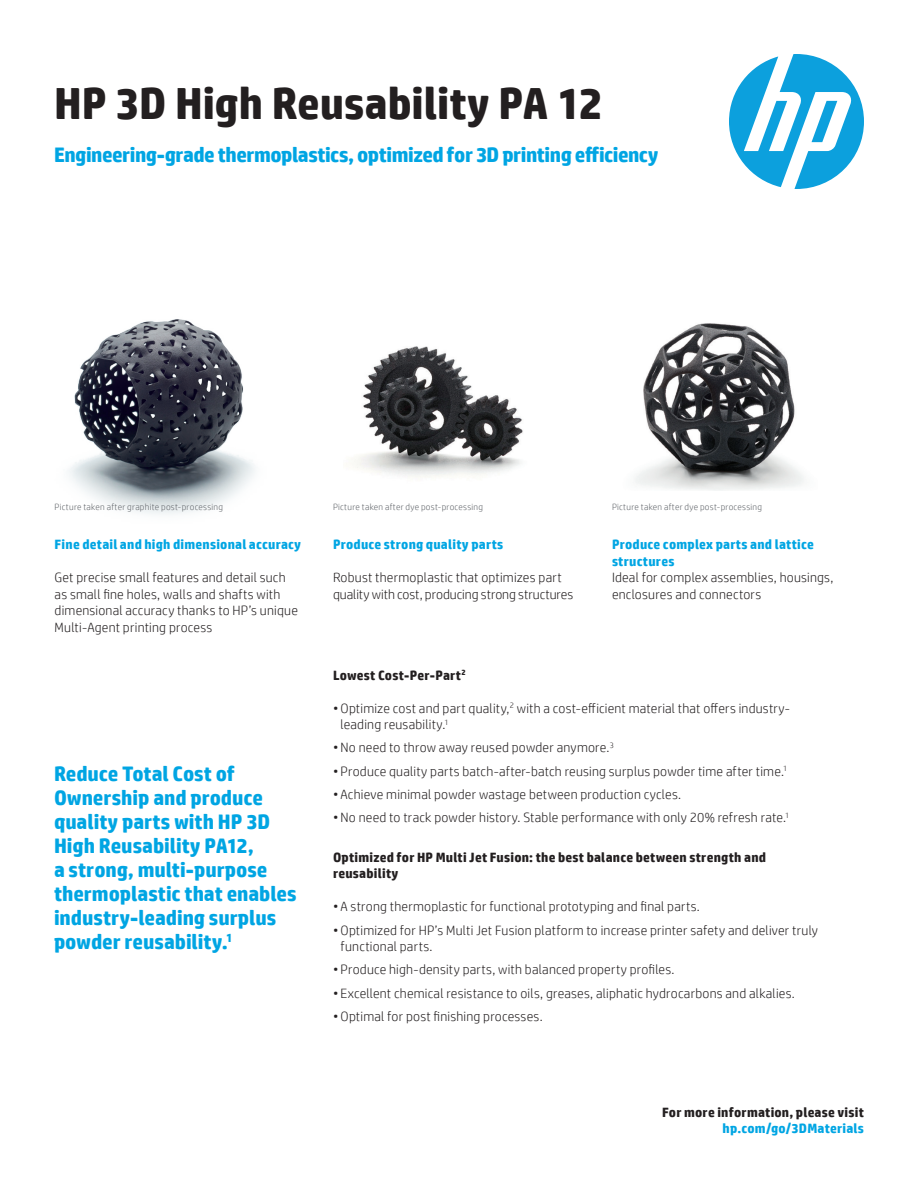
<style>
.page{position:relative;width:918px;height:1188px;background:#fff}
.page>*{position:absolute;margin:0;border:0;box-sizing:border-box;transform-origin:0 0}
.Cover_headline_30_32{font:700 45px "HP Simplified";color:#231f20}
.Subhead_14_16_bold_b{font:700 21px/24px "HP Simplified";letter-spacing:-.005em;color:#00a5e3}
.Cover_subhead_14_16{font:700 21px "HP Simplified";letter-spacing:-.025em;color:#00a5e3}
.Body_header_bold_-_B{font:300 13.5px/16.5px "HP Simplified";letter-spacing:.015em;color:#231f20}
.Body_header_bold{font:700 13.5px/16.5px "HP Simplified";letter-spacing:.015em;color:#231f20}
.Body_header_bold_-_B-2{font:700 13.5px/16.5px "HP Simplified";letter-spacing:.015em;color:#00a5e3}
.Footnotes{font:300 9px "HP Simplified";letter-spacing:.03em;color:#5f6368}
</style>
<div class="page">
<svg style="left:729px;top:54px;width:135px;height:135px"></svg>
<img style="left:68px;top:319px;width:187px;height:195px">
<img style="left:354px;top:346px;width:169px;height:131px">
<img style="left:635px;top:323px;width:169px;height:168px">
<p class="Cover_headline_30_32" style="left:54px;top:74px;width:550px">HP 3D High Reusability PA 12</p>
<p class="Cover_subhead_14_16" style="left:54px;top:141px;width:606px">Engineering-grade thermoplastics, optimized for 3D printing efficiency</p>
<p class="Footnotes" style="left:55px;top:501px;width:170px">Picture taken after graphite post-processing</p>
<p class="Footnotes" style="left:333px;top:501px;width:152px">Picture taken after dye post-processing</p>
<p class="Footnotes" style="left:612px;top:501px;width:152px">Picture taken after dye post-processing</p>
<p class="Body_header_bold_-_B-2" style="left:55px;top:536px;width:248px">Fine detail and high dimensional accuracy</p>
<p class="Body_header_bold_-_B" style="left:55px;top:569px;width:245px">Get precise small features and detail such as small fine holes, walls and shafts with dimensional accuracy thanks to HP’s unique Multi-Agent printing process</p>
<p class="Subhead_14_16_bold_b" style="left:54px;top:762px;width:244px">Reduce Total Cost of<br>Ownership and produce quality parts with HP 3D<br>High Reusability PA12,<br>a strong, multi-purpose thermoplastic that enables industry-leading surplus powder reusability.<sup>1</sup></p>
<p class="Body_header_bold_-_B-2" style="left:333px;top:536px;width:172px">Produce strong quality parts</p>
<p class="Body_header_bold_-_B" style="left:333px;top:569px;width:242px">Robust thermoplastic that optimizes part quality with cost, producing strong structures</p>
<p class="Body_header_bold_-_B-2" style="left:612px;top:536px;width:204px">Produce complex parts and lattice structures</p>
<p class="Body_header_bold_-_B" style="left:612px;top:569px;width:223px">Ideal for complex assemblies, housings, enclosures and connectors</p>
<p class="Body_header_bold" style="left:333px;top:667px;width:134px">Lowest Cost-Per-Part<sup>2</sup></p>
<p class="Body_header_bold_-_B" style="left:341px;top:699px;width:451px;text-indent:-8px">• Optimize cost and part quality,<sup>2</sup> with a cost-efficient material that offers industry&shy;leading reusability.<sup>1</sup></p>
<p class="Body_header_bold_-_B" style="left:333px;top:739px;width:283px">• No need to throw away reused powder anymore.<sup>3</sup></p>
<p class="Body_header_bold_-_B" style="left:333px;top:762px;width:456px">• Produce quality parts batch-after-batch reusing surplus powder time after time.<sup>1</sup></p>
<p class="Body_header_bold_-_B" style="left:333px;top:786px;width:350px">• Achieve minimal powder wastage between production cycles.</p>
<p class="Body_header_bold_-_B" style="left:333px;top:809px;width:458px">• No need to track powder history. Stable performance with only 20% refresh rate.<sup>1</sup></p>
<p class="Body_header_bold" style="left:333px;top:849px;width:435px">Optimized for HP Multi Jet Fusion: the best balance between strength and reusability</p>
<p class="Body_header_bold_-_B" style="left:333px;top:898px;width:368px">• A strong thermoplastic for functional prototyping and final parts.</p>
<p class="Body_header_bold_-_B" style="left:341px;top:921px;width:479px;text-indent:-8px">• Optimized for HP’s Multi Jet Fusion platform to increase printer safety and deliver truly functional parts.</p>
<p class="Body_header_bold_-_B" style="left:333px;top:961px;width:343px">• Produce high-density parts, with balanced property profiles.</p>
<p class="Body_header_bold_-_B" style="left:333px;top:984px;width:463px">• Excellent chemical resistance to oils, greases, aliphatic hydrocarbons and alkalies.</p>
<p class="Body_header_bold_-_B" style="left:333px;top:1008px;width:211px">• Optimal for post finishing processes.</p>
<p class="Body_header_bold" style="left:662px;top:1104px;width:203px">For more information, please visit</p>
<p class="Body_header_bold_-_B-2" style="left:723px;top:1120px;width:143px">hp.com/go/3DMaterials</p>
</div>
